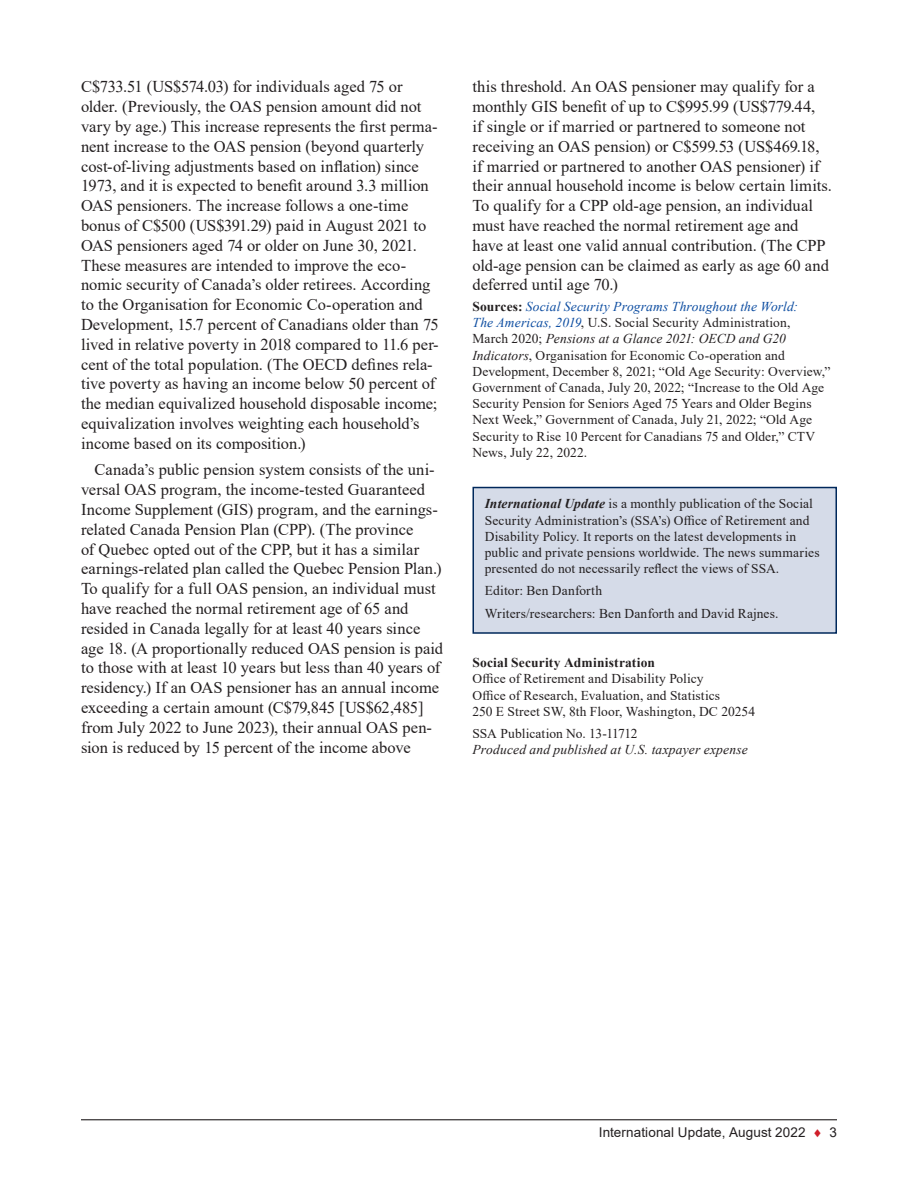
<style>
.page{position:relative;width:918px;height:1188px;background:#fff}
.page>*{position:absolute;margin:0;border:0;box-sizing:border-box;transform-origin:0 0}
.Para{font:16.5px/19.8px "Times New Roman";color:#231f20}
.ParaFirst{font:16.5px/19.8px "Times New Roman";color:#231f20}
.Authors{font:13.5px/16.2px "Times New Roman";letter-spacing:.01em;color:#231f20}
.Source{font:13.5px/16.2px "Times New Roman";letter-spacing:.005em;color:#231f20}
.Authors-2{font:italic 13.5px/16.2px "Times New Roman";letter-spacing:.015em;color:#231f20}
.t1{font:13.5px "Arial";letter-spacing:.005em;color:#231f20}
.s1{font-weight:700}
.s2{font-style:italic;color:#0d4da1}
.s3{font-style:italic}
.s4{font-weight:700;font-style:italic}
.s5{font-style:normal}
.s6{color:#d01e29}
</style>
<div class="page">
<hr style="left:81px;top:1119px;width:756px;height:1px;background:#231f20">
<div style="left:473px;top:488px;width:363px;height:145px;background:#d5dbe8"></div>
<div style="left:472px;top:487px;width:365px;height:147px;border:2px solid #00285b"></div>
<p class="ParaFirst" style="left:81px;top:76px;width:359px">C$733.51 (US$574.03) for individuals aged 75 or older. (Previously, the OAS pension amount did not vary by age.) This increase represents the first perma&shy;nent increase to the OAS pension (beyond quarterly cost-of-living adjustments based on inflation) since 1973, and it is expected to benefit around 3.3 million OAS pensioners. The increase follows a one-time bonus of C$500 (US$391.29) paid in August 2021 to OAS pensioners aged 74 or older on June 30, 2021.<br>These measures are intended to improve the eco&shy;nomic security of Canada’s older retirees. According to the Organisation for Economic Co-operation and Development, 15.7 percent of Canadians older than 75 lived in relative poverty in 2018 compared to 11.6 per&shy;cent of the total population. (The OECD defines rela&shy;tive poverty as having an income below 50 percent of the median equivalized household disposable income; equivalization involves weighting each household’s income based on its composition.)</p>
<p class="Para" style="left:81px;top:459px;width:364px;text-indent:14px">Canada’s public pension system consists of the uni&shy;versal OAS program, the income-tested Guaranteed Income Supplement (GIS) program, and the earnings&shy;related Canada Pension Plan (CPP). (The province<br>of Quebec opted out of the CPP, but it has a similar earnings-related plan called the Quebec Pension Plan.)<br>To qualify for a full OAS pension, an individual must have reached the normal retirement age of 65 and resided in Canada legally for at least 40 years since age 18. (A proportionally reduced OAS pension is paid to those with at least 10 years but less than 40 years of residency.) If an OAS pensioner has an annual income exceeding a certain amount (C$79,845 [US$62,485] from July 2022 to June 2023), their annual OAS pen&shy;sion is reduced by 15 percent of the income above</p>
<p class="Para" style="left:472px;top:76px;width:361px">this threshold. An OAS pensioner may qualify for a monthly GIS benefit of up to C$995.99 (US$779.44,<br>if single or if married or partnered to someone not receiving an OAS pension) or C$599.53 (US$469.18, if married or partnered to another OAS pensioner) if their annual household income is below certain limits.<br>To qualify for a CPP old-age pension, an individual must have reached the normal retirement age and have at least one valid annual contribution. (The CPP old-age pension can be claimed as early as age 60 and deferred until age 70.)</p>
<p class="Source" style="left:472px;top:298px;width:360px"><span class="s1">Sources:</span> <span class="s2">Social Security Programs Throughout the World:<br>The Americas, 2019</span>, U.S. Social Security Administration,<br>March 2020; <span class="s3">Pensions at a Glance 2021: OECD and G20<br>Indicators</span>, Organisation for Economic Co-operation and Development, December 8, 2021; “Old Age Security: Overview,” Government of Canada, July 20, 2022; “Increase to the Old Age Security Pension for Seniors Aged 75 Years and Older Begins Next Week,” Government of Canada, July 21, 2022; “Old Age Security to Rise 10 Percent for Canadians 75 and Older,” CTV News, July 22, 2022.</p>
<p class="Authors" style="left:485px;top:495px;width:336px"><span class="s4">International Update</span> is a monthly publication of the Social Security Administration’s (SSA’s) Office of Retirement and Disability Policy. It reports on the latest developments in public and private pensions worldwide. The news summaries presented do not necessarily reflect the views of SSA.</p>
<p class="Authors" style="left:485px;top:582px;width:119px">Editor: Ben Danforth</p>
<p class="Authors" style="left:485px;top:605px;width:295px">Writers/researchers: Ben Danforth and David Rajnes.</p>
<p class="Authors" style="left:472px;top:654px;width:284px"><span class="s1">Social Security Administration<br></span>Office of Retirement and Disability Policy<br>Office of Research, Evaluation, and Statistics<br>250 E Street SW, 8th Floor, Washington, DC 20254</p>
<p class="Authors-2" style="left:472px;top:725px;width:277px"><span class="s5">SSA Publication No. 13-11712<br></span>Produced and published at U.S. taxpayer expense</p>
<p class="t1" style="left:599px;top:1123px;width:240px">International Update, August 2022 <span class="s6">♦</span> 3</p>
</div>
